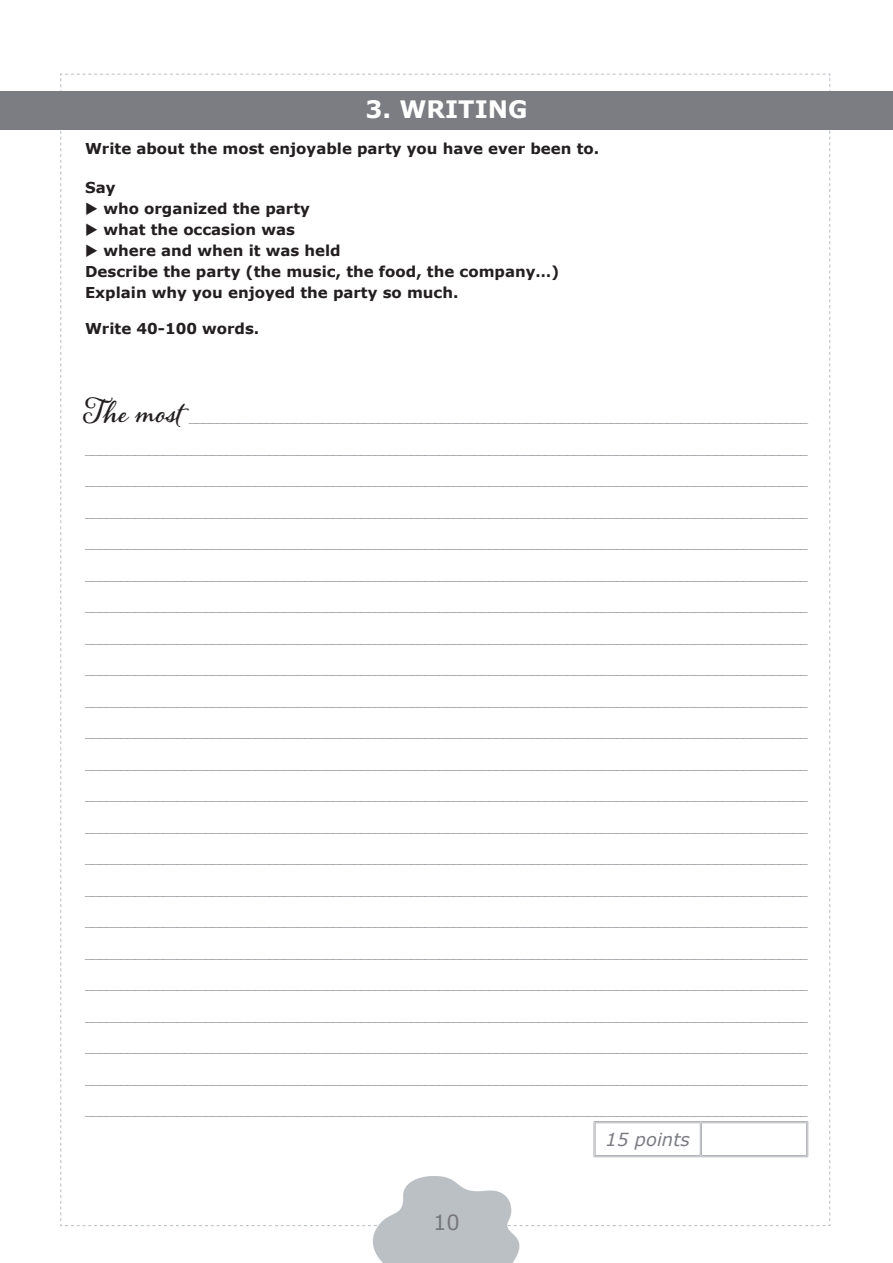
<style>
.page{position:relative;width:893px;height:1263px;background:#fff}
.page>*{position:absolute;margin:0;border:0;box-sizing:border-box;transform-origin:0 0}
.t1{font:700 30px "Alana";color:#231f20}
.t2{font:700 24px "Verdana";color:#fff}
.t3{font:21px "Verdana";color:#76787b}
.t4{font:italic 18px "Verdana";color:#7c7d83}
.t5{font:700 15px/21px "Verdana";color:#231f20}
.t6{font:12px "Verdana";color:#7c7d83}
.s1{font-size:19.5px;color:#fff}
</style>
<div class="page">
<img style="left:0;top:73px;width:893px;height:1190px">
<div style="left:0;top:91px;width:893px;height:38px;background:#7c7d83"></div>
<hr style="left:594px;top:1121px;width:107px;height:2px;background:#fff">
<hr style="left:594px;top:1155px;width:107px;height:2px;background:#fff">
<hr style="left:594px;top:1121px;width:107px;height:1px;background:#b2b3b7">
<hr style="left:595px;top:1122px;width:105px;height:1px;background:#b2b3b7">
<hr style="left:594px;top:1122px;width:1px;height:35px;background:#b2b3b7">
<hr style="left:595px;top:1123px;width:1px;height:32px;background:#b2b3b7">
<hr style="left:701px;top:1121px;width:107px;height:1px;background:#b2b3b7">
<hr style="left:701px;top:1122px;width:106px;height:1px;background:#b2b3b7">
<hr style="left:700px;top:1123px;width:1px;height:32px;background:#b2b3b7">
<hr style="left:701px;top:1123px;width:1px;height:32px;background:#b2b3b7">
<hr style="left:806px;top:1123px;width:1px;height:32px;background:#b2b3b7">
<hr style="left:807px;top:1122px;width:1px;height:35px;background:#b2b3b7">
<hr style="left:595px;top:1155px;width:105px;height:1px;background:#b2b3b7">
<hr style="left:594px;top:1156px;width:107px;height:1px;background:#b2b3b7">
<hr style="left:701px;top:1155px;width:106px;height:1px;background:#b2b3b7">
<hr style="left:701px;top:1156px;width:107px;height:1px;background:#b2b3b7">
<h2 class="t2" style="left:365px;top:92px;width:164px">3. WRITING</h2>
<p class="t5" style="left:85px;top:137px;width:516px">Write about the most enjoyable party you have ever been to.</p>
<p class="t5" style="left:85px;top:176px;width:32px">Say</p>
<p class="t5" style="left:85px;top:197px;width:226px">◆ who organized the party</p>
<p class="t5" style="left:85px;top:218px;width:211px">◆ what the occasion was</p>
<p class="t5" style="left:85px;top:239px;width:476px">◆ where and when it was held<br>Describe the party (the music, the food, the company…)<br>Explain why you enjoyed the party so much.</p>
<p class="t5" style="left:85px;top:317px;width:247px">Write 40-100 words.<span class="s1">ubject</span></p>
<h1 class="t1" style="left:85px;top:394px;width:98px">The most</h1>
<p class="t6" style="left:189px;top:410px;width:621px">________________________________________________________________________________________</p>
<p class="t6" style="left:85px;top:441px;width:724px">______________________________________________________________________________________________________</p>
<p class="t6" style="left:85px;top:473px;width:724px">______________________________________________________________________________________________________</p>
<p class="t6" style="left:85px;top:504px;width:724px">______________________________________________________________________________________________________</p>
<p class="t6" style="left:85px;top:536px;width:724px">______________________________________________________________________________________________________</p>
<p class="t6" style="left:85px;top:567px;width:724px">______________________________________________________________________________________________________</p>
<p class="t6" style="left:85px;top:599px;width:724px">______________________________________________________________________________________________________</p>
<p class="t6" style="left:85px;top:630px;width:724px">______________________________________________________________________________________________________</p>
<p class="t6" style="left:85px;top:662px;width:724px">______________________________________________________________________________________________________</p>
<p class="t6" style="left:85px;top:693px;width:724px">______________________________________________________________________________________________________</p>
<p class="t6" style="left:85px;top:725px;width:724px">______________________________________________________________________________________________________</p>
<p class="t6" style="left:85px;top:756px;width:724px">______________________________________________________________________________________________________</p>
<p class="t6" style="left:85px;top:788px;width:724px">______________________________________________________________________________________________________</p>
<p class="t6" style="left:85px;top:819px;width:724px">______________________________________________________________________________________________________</p>
<p class="t6" style="left:85px;top:851px;width:724px">______________________________________________________________________________________________________</p>
<p class="t6" style="left:85px;top:882px;width:724px">______________________________________________________________________________________________________</p>
<p class="t6" style="left:85px;top:914px;width:724px">______________________________________________________________________________________________________</p>
<p class="t6" style="left:85px;top:945px;width:724px">______________________________________________________________________________________________________</p>
<p class="t6" style="left:85px;top:977px;width:724px">______________________________________________________________________________________________________</p>
<p class="t6" style="left:85px;top:1008px;width:724px">______________________________________________________________________________________________________</p>
<p class="t6" style="left:85px;top:1040px;width:724px">______________________________________________________________________________________________________</p>
<p class="t6" style="left:85px;top:1071px;width:724px">______________________________________________________________________________________________________</p>
<p class="t6" style="left:85px;top:1103px;width:724px">______________________________________________________________________________________________________</p>
<h3 class="t4" style="left:606px;top:1127px;width:86px">15 points</h3>
<h3 class="t3" style="left:433px;top:1208px;width:28px">10</h3>
</div>
